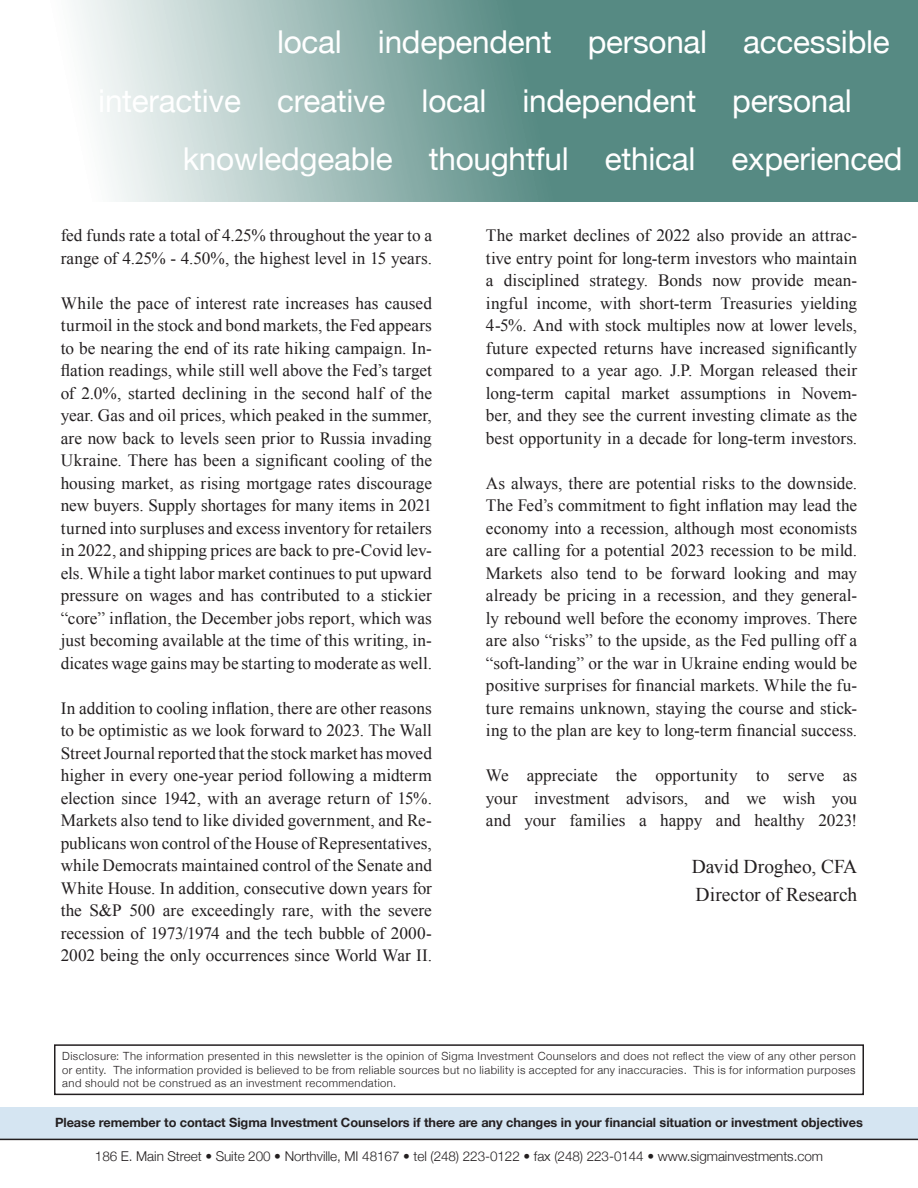
<style>
.page{position:relative;width:918px;height:1188px;background:#fff}
.page>*{position:absolute;margin:0;border:0;box-sizing:border-box;transform-origin:0 0}
.t1{font:31.5px/58.5px "Helvetica Neue";letter-spacing:-.01em;color:#fff}
.t2{font:19.5px/28.5px "Times New Roman";color:#231f20}
.t3{font:17.25px/22.5px "Times New Roman";color:#231f20;text-align:justify}
.t4{font:300 13.5px "Helvetica Neue";letter-spacing:-.005em;color:#231f20}
.t5{font:700 12.75px "Helvetica Neue";letter-spacing:-.005em;color:#231f20}
.t6{font:300 11.25px/13.5px "Helvetica Neue";letter-spacing:.04em;color:#231f20;text-align:justify}
</style>
<div class="page">
<svg style="left:73px;top:0;width:845px;height:202px;background:#83a9a4"></svg>
<div style="left:0;top:1107px;width:918px;height:31px;background:#d5e5f2"></div>
<hr style="left:0;top:1139px;width:918px;height:1px;background:#231f20">
<div style="left:54px;top:1044px;width:810px;height:51px;border:2px solid #231f20"></div>
<h1 class="t1" style="left:98px;top:15px;width:793px;text-indent:179px">local independent personal accessible interactive creative local independent personal</h1>
<h1 class="t1" style="left:183px;top:132px;width:721px">knowledgeable thoughtful ethical experienced</h1>
<p class="t3" style="left:61px;top:224px;width:373px">fed funds rate a total of 4.25% throughout the year to a range of 4.25% - 4.50%, the highest level in 15 years.</p>
<p class="t3" style="left:61px;top:292px;width:373px">While the pace of interest rate increases has caused turmoil in the stock and bond markets, the Fed appears to be nearing the end of its rate hiking campaign. In&shy;flation readings, while still well above the Fed’s target of 2.0%, started declining in the second half of the year. Gas and oil prices, which peaked in the summer, are now back to levels seen prior to Russia invading Ukraine. There has been a significant cooling of the housing market, as rising mortgage rates discourage new buyers. Supply shortages for many items in 2021 turned into surpluses and excess inventory for retailers in 2022, and shipping prices are back to pre-Covid lev&shy;els. While a tight labor market continues to put upward pressure on wages and has contributed to a stickier “core” inflation, the December jobs report, which was just becoming available at the time of this writing, in&shy;dicates wage gains may be starting to moderate as well.</p>
<p class="t3" style="left:61px;top:697px;width:373px">In addition to cooling inflation, there are other reasons to be optimistic as we look forward to 2023. The Wall Street Journal reported that the stock market has moved higher in every one-year period following a midterm election since 1942, with an average return of 15%.<br>Markets also tend to like divided government, and Re&shy;publicans won control of the House of Representatives, while Democrats maintained control of the Senate and White House. In addition, consecutive down years for the S&amp;P 500 are exceedingly rare, with the severe recession of 1973/1974 and the tech bubble of 2000- 2002 being the only occurrences since World War II.</p>
<p class="t3" style="left:486px;top:224px;width:373px">The market declines of 2022 also provide an attrac&shy;tive entry point for long-term investors who maintain a disciplined strategy. Bonds now provide mean&shy;ingful income, with short-term Treasuries yielding 4-5%. And with stock multiples now at lower levels, future expected returns have increased significantly compared to a year ago. J.P. Morgan released their long-term capital market assumptions in Novem&shy;ber, and they see the current investing climate as the best opportunity in a decade for long-term investors.</p>
<p class="t3" style="left:486px;top:471px;width:373px">As always, there are potential risks to the downside.<br>The Fed’s commitment to fight inflation may lead the economy into a recession, although most economists are calling for a potential 2023 recession to be mild.<br>Markets also tend to be forward looking and may already be pricing in a recession, and they general&shy;ly rebound well before the economy improves. There are also “risks” to the upside, as the Fed pulling off a “soft-landing” or the war in Ukraine ending would be positive surprises for financial markets. While the fu&shy;ture remains unknown, staying the course and stick&shy;ing to the plan are key to long-term financial success.</p>
<p class="t3" style="left:486px;top:764px;width:373px">We appreciate the opportunity to serve as your investment advisors, and we wish you and your families a happy and healthy 2023!</p>
<p class="t2" style="left:692px;top:852px;width:167px">David Drogheo, CFA<br>Director of Research</p>
<p class="t6" style="left:62px;top:1049px;width:795px">Disclosure: The information presented in this newsletter is the opinion of Sigma Investment Counselors and does not reflect the view of any other person or entity. The information provided is believed to be from reliable sources but no liability is accepted for any inaccuracies. This is for information purposes and should not be construed as an investment recommendation.</p>
<p class="t5" style="left:55px;top:1113px;width:809px">Please remember to contact Sigma Investment Counselors if there are any changes in your financial situation or investment objectives</p>
<p class="t4" style="left:95px;top:1145px;width:730px">186 E. Main Street • Suite 200 • Northville, MI 48167 • tel (248) 223-0122 • fax (248) 223-0144 • www.sigmainvestments.com</p>
</div>
